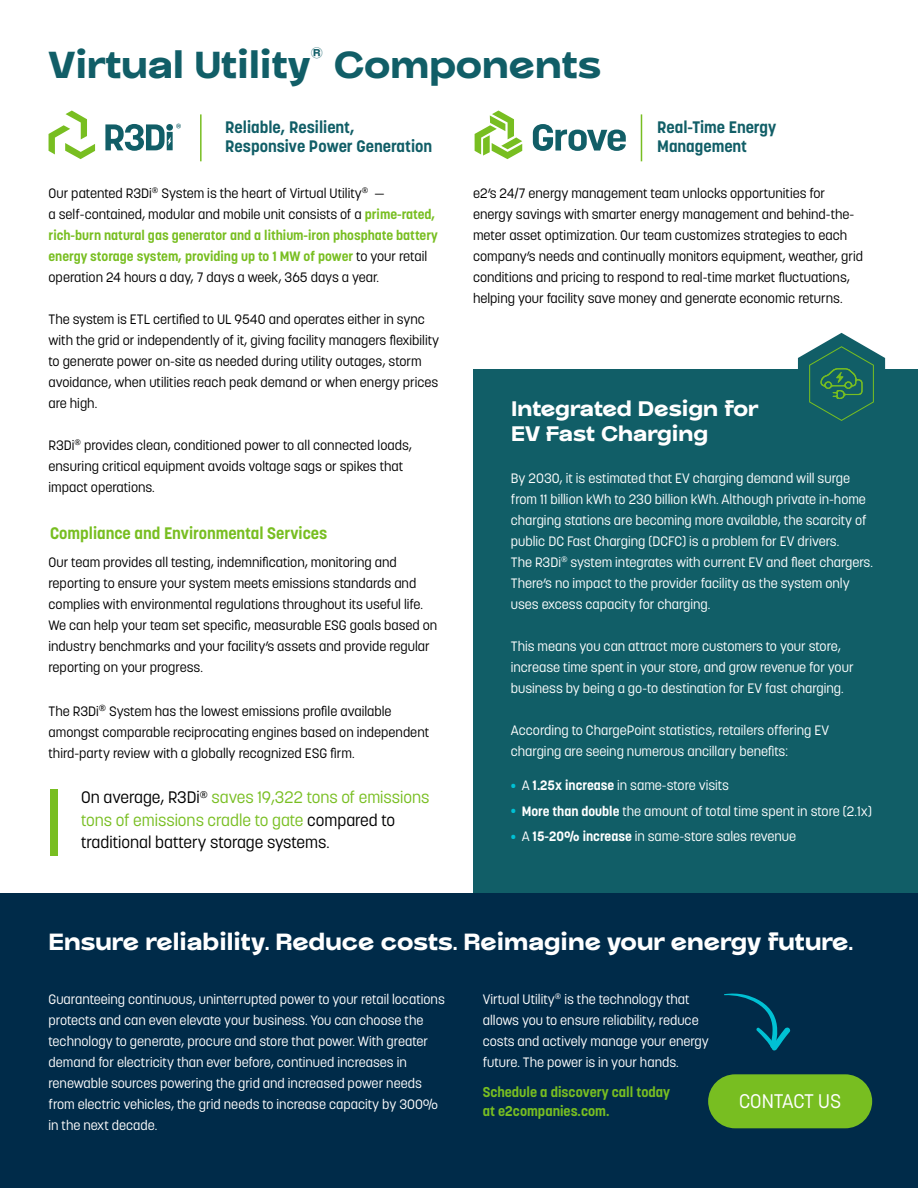
<style>
.page{position:relative;width:918px;height:1188px;background:#fff}
.page>*{position:absolute;margin:0;border:0;box-sizing:border-box;transform-origin:0 0}
.t1{font:37.5px "Frink Rio Variable";color:#115e67}
.t2{font:23.4px "Frink Rio Variable";color:#fff}
.t3{font:21px/24.3px "Frink Rio Variable";letter-spacing:-.005em;color:#fff}
.t4{font:19.5px "Korolev";color:#fff}
.t5{font:16.5px/22.5px "Korolev";color:#000}
.t6{font:700 16.5px/19.5px "Korolev";color:#115e67}
.t7{font:700 16.5px "Korolev";color:#78be21}
.t8{font:700 14.1px/19.2px "Korolev";color:#78be21}
.t9{font:13.5px/21px "Korolev";color:#000}
.t10{font:13.5px/21px "Korolev";color:#fff}
.s1{font-weight:700;color:#78be21}
.s2{font-size:10.5px;color:#00c1d4}
.s3{font-weight:700}
.s4{color:#78be21}
</style>
<div class="page">
<div style="left:473px;top:369px;width:445px;height:527px;background:#115e67"></div>
<svg style="left:49px;top:111px;width:46px;height:48px"></svg>
<svg style="left:105px;top:124px;width:76px;height:27px"></svg>
<hr style="left:200px;top:114px;width:2px;height:47px;background:#78be21">
<hr style="left:641px;top:114px;width:1px;height:47px;background:#78be21">
<svg style="left:475px;top:111px;width:47px;height:48px"></svg>
<svg style="left:533px;top:124px;width:93px;height:27px"></svg>
<div style="left:0;top:893px;width:918px;height:295px;background:#002b49"></div>
<svg style="left:798px;top:333px;width:87px;height:88px"></svg>
<div style="left:50px;top:789px;width:7px;height:66px;background:#78be21"></div>
<svg style="left:724px;top:993px;width:67px;height:58px"></svg>
<div style="left:708px;top:1074px;width:164px;height:54px;background:#78be21;border-radius:27px"></div>
<h1 class="t1" style="left:49px;top:43px;width:554px">Virtual Utility<sup>®</sup> Components</h1>
<p class="t6" style="left:225px;top:117px;width:208px">Reliable, Resilient,<br>Responsive Power Generation</p>
<p class="t9" style="left:49px;top:182px;width:391px">Our patented R3Di<sup>®</sup> System is the heart of Virtual Utility<sup>®</sup> —<br>a self-contained, modular and mobile unit consists of a <span class="s1">prime-rated, rich-burn natural gas generator and a lithium-iron phosphate battery energy storage system, providing up to 1 MW of power</span> to your retail operation 24 hours a day, 7 days a week, 365 days a year.</p>
<p class="t9" style="left:49px;top:308px;width:392px">The system is ETL certified to UL 9540 and operates either in sync with the grid or independently of it, giving facility managers flexibility to generate power on-site as needed during utility outages, storm avoidance, when utilities reach peak demand or when energy prices are high.</p>
<p class="t9" style="left:49px;top:434px;width:365px">R3Di<sup>®</sup> provides clean, conditioned power to all connected loads, ensuring critical equipment avoids voltage sags or spikes that impact operations.</p>
<p class="t6" style="left:657px;top:117px;width:121px">Real-Time Energy<br>Management</p>
<p class="t9" style="left:473px;top:182px;width:392px">e2’s 24/7 energy management team unlocks opportunities for energy savings with smarter energy management and behind-the&shy;meter asset optimization. Our team customizes strategies to each company’s needs and continually monitors equipment, weather, grid conditions and pricing to respond to real-time market fluctuations, helping your facility save money and generate economic returns.</p>
<h3 class="t3" style="left:511px;top:397px;width:249px">Integrated Design for<br>EV Fast Charging</h3>
<p class="t10" style="left:511px;top:468px;width:364px">By 2030, it is estimated that EV charging demand will surge from 11 billion kWh to 230 billion kWh. Although private in-home charging stations are becoming more available, the scarcity of public DC Fast Charging (DCFC) is a problem for EV drivers.<br>The R3Di<sup>®</sup> system integrates with current EV and fleet chargers.<br>There’s no impact to the provider facility as the system only uses excess capacity for charging.</p>
<p class="t10" style="left:511px;top:636px;width:344px">This means you can attract more customers to your store, increase time spent in your store, and grow revenue for your business by being a go-to destination for EV fast charging.</p>
<p class="t10" style="left:511px;top:720px;width:320px">According to ChargePoint statistics, retailers offering EV charging are seeing numerous ancillary benefits:</p>
<p class="t10" style="left:511px;top:775px;width:220px"><span class="s2">•</span> A <span class="s3">1.25x increase</span> in same-store visits</p>
<p class="t10" style="left:511px;top:801px;width:363px"><span class="s2">•</span> <span class="s3">More than double</span> the amount of total time spent in store (2.1x)</p>
<p class="t10" style="left:511px;top:826px;width:287px"><span class="s2">•</span> A <span class="s3">15-20% increase</span> in same-store sales revenue</p>
<p class="t7" style="left:50px;top:523px;width:279px">Compliance and Environmental Services</p>
<p class="t9" style="left:49px;top:552px;width:390px">Our team provides all testing, indemnification, monitoring and reporting to ensure your system meets emissions standards and complies with environmental regulations throughout its useful life.<br>We can help your team set specific, measurable ESG goals based on industry benchmarks and your facility’s assets and provide regular reporting on your progress.</p>
<p class="t9" style="left:49px;top:700px;width:382px">The R3Di<sup>®</sup> System has the lowest emissions profile available amongst comparable reciprocating engines based on independent third-party review with a globally recognized ESG firm.</p>
<p class="t5" style="left:81px;top:786px;width:350px">On average, R3Di<sup>®</sup> <span class="s4">saves 19,322 tons of emissions tons of emissions cradle to gate</span> compared to traditional battery storage systems.</p>
<h2 class="t2" style="left:49px;top:929px;width:806px">Ensure reliability. Reduce costs. Reimagine your energy future.</h2>
<p class="t10" style="left:483px;top:989px;width:228px">Virtual Utility<sup>®</sup> is the technology that allows you to ensure reliability, reduce costs and actively manage your energy future. The power is in your hands.</p>
<p class="t10" style="left:49px;top:989px;width:398px">Guaranteeing continuous, uninterrupted power to your retail locations protects and can even elevate your business. You can choose the technology to generate, procure and store that power. With greater demand for electricity than ever before, continued increases in renewable sources powering the grid and increased power needs from electric vehicles, the grid needs to increase capacity by 300% in the next decade.</p>
<p class="t8" style="left:483px;top:1082px;width:189px">Schedule a discovery call today at e2companies.com.</p>
<h3 class="t4" style="left:739px;top:1089px;width:104px">CONTACT US</h3>
</div>
